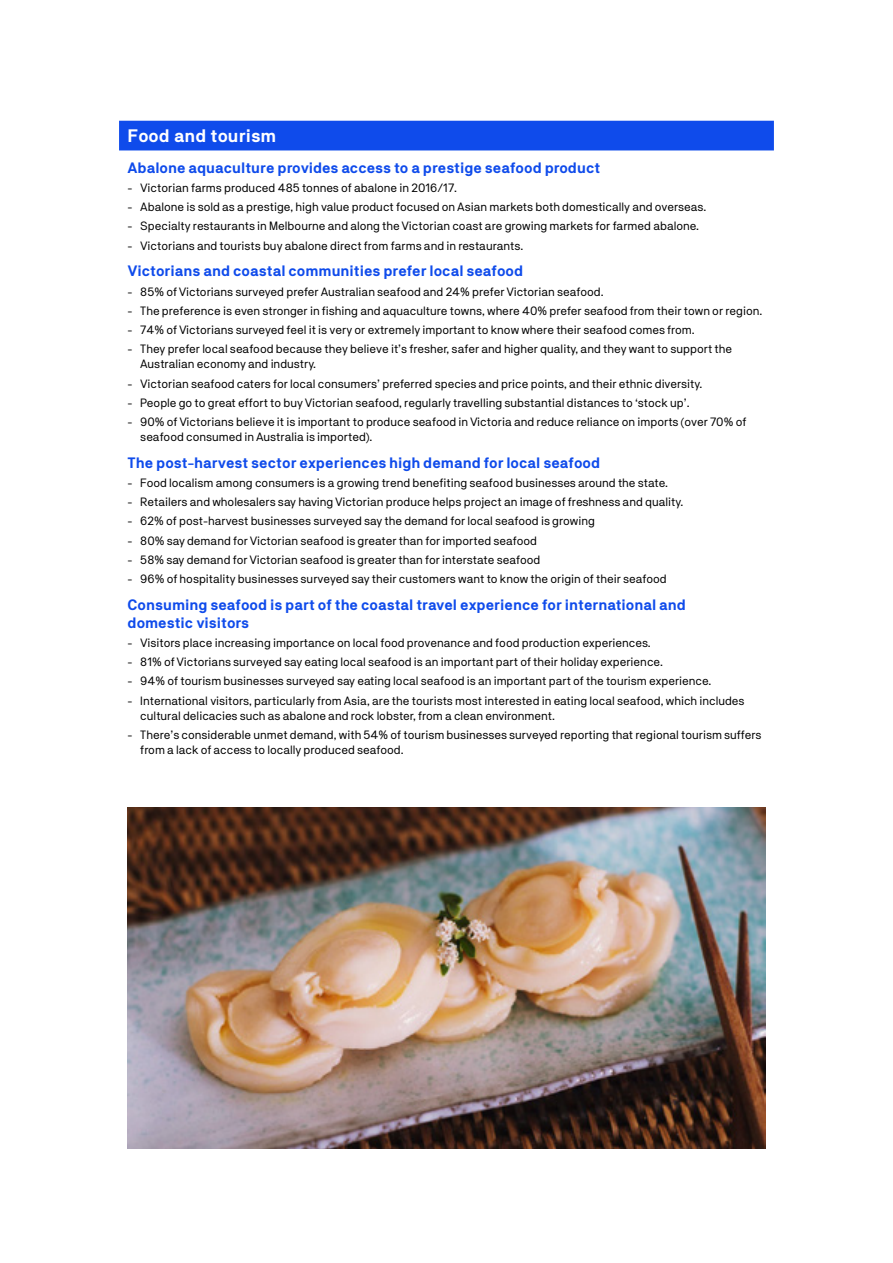
<style>
.page{position:relative;width:893px;height:1263px;background:#fff}
.page>*{position:absolute;margin:0;border:0;box-sizing:border-box;transform-origin:0 0}
.t1{font:700 18px "NB Akademie Std";color:#fff}
.t2{font:700 15px/18px "NB Akademie Std";color:#0f4beb}
.t3{font:12px/15px "NB Akademie Std";color:#000}
</style>
<div class="page">
<img style="left:128px;top:808px;width:637px;height:340px">
<div style="left:119px;top:121px;width:655px;height:29px;background:#0f4beb"></div>
<h1 class="t1" style="left:128px;top:125px;width:150px">Food and tourism</h1>
<p class="t2" style="left:128px;top:158px;width:474px">Abalone aquaculture provides access to a prestige seafood product</p>
<p class="t3" style="left:128px;top:180px;width:331px">- Victorian farms produced 485 tonnes of abalone in 2016/17.</p>
<p class="t3" style="left:128px;top:199px;width:580px">- Abalone is sold as a prestige, high value product focused on Asian markets both domestically and overseas.</p>
<p class="t3" style="left:128px;top:219px;width:573px">- Specialty restaurants in Melbourne and along the Victorian coast are growing markets for farmed abalone.</p>
<p class="t3" style="left:128px;top:238px;width:397px">- Victorians and tourists buy abalone direct from farms and in restaurants.</p>
<p class="t2" style="left:128px;top:262px;width:397px">Victorians and coastal communities prefer local seafood</p>
<p class="t3" style="left:128px;top:284px;width:478px">- 85% of Victorians surveyed prefer Australian seafood and 24% prefer Victorian seafood.</p>
<p class="t3" style="left:128px;top:303px;width:636px">- The preference is even stronger in fishing and aquaculture towns, where 40% prefer seafood from their town or region.</p>
<p class="t3" style="left:128px;top:322px;width:569px">- 74% of Victorians surveyed feel it is very or extremely important to know where their seafood comes from.</p>
<p class="t3" style="left:140px;top:341px;width:593px;text-indent:-13px">- They prefer local seafood because they believe it’s fresher, safer and higher quality, and they want to support the<br>Australian economy and industry.</p>
<p class="t3" style="left:128px;top:376px;width:576px">- Victorian seafood caters for local consumers’ preferred species and price points, and their ethnic diversity.</p>
<p class="t3" style="left:128px;top:395px;width:563px">- People go to great effort to buy Victorian seafood, regularly travelling substantial distances to ‘stock up’.</p>
<p class="t3" style="left:140px;top:414px;width:608px;text-indent:-13px">- 90% of Victorians believe it is important to produce seafood in Victoria and reduce reliance on imports (over 70% of seafood consumed in Australia is imported).</p>
<p class="t2" style="left:128px;top:453px;width:474px">The post-harvest sector experiences high demand for local seafood</p>
<p class="t3" style="left:128px;top:475px;width:542px">- Food localism among consumers is a growing trend benefiting seafood businesses around the state.</p>
<p class="t3" style="left:128px;top:494px;width:557px">- Retailers and wholesalers say having Victorian produce helps project an image of freshness and quality.</p>
<p class="t3" style="left:128px;top:513px;width:469px">- 62% of post-harvest businesses surveyed say the demand for local seafood is growing</p>
<p class="t3" style="left:128px;top:533px;width:411px">- 80% say demand for Victorian seafood is greater than for imported seafood</p>
<p class="t3" style="left:128px;top:552px;width:414px">- 58% say demand for Victorian seafood is greater than for interstate seafood</p>
<p class="t3" style="left:128px;top:571px;width:541px">- 96% of hospitality businesses surveyed say their customers want to know the origin of their seafood</p>
<p class="t2" style="left:128px;top:595px;width:560px">Consuming seafood is part of the coastal travel experience for international and domestic visitors</p>
<p class="t3" style="left:128px;top:635px;width:525px">- Visitors place increasing importance on local food provenance and food production experiences.</p>
<p class="t3" style="left:128px;top:654px;width:537px">- 81% of Victorians surveyed say eating local seafood is an important part of their holiday experience.</p>
<p class="t3" style="left:128px;top:673px;width:585px">- 94% of tourism businesses surveyed say eating local seafood is an important part of the tourism experience.</p>
<p class="t3" style="left:140px;top:693px;width:606px;text-indent:-13px">- International visitors, particularly from Asia, are the tourists most interested in eating local seafood, which includes cultural delicacies such as abalone and rock lobster, from a clean environment.</p>
<p class="t3" style="left:140px;top:727px;width:623px;text-indent:-13px">- There’s considerable unmet demand, with 54% of tourism businesses surveyed reporting that regional tourism suffers from a lack of access to locally produced seafood.</p>
</div>
